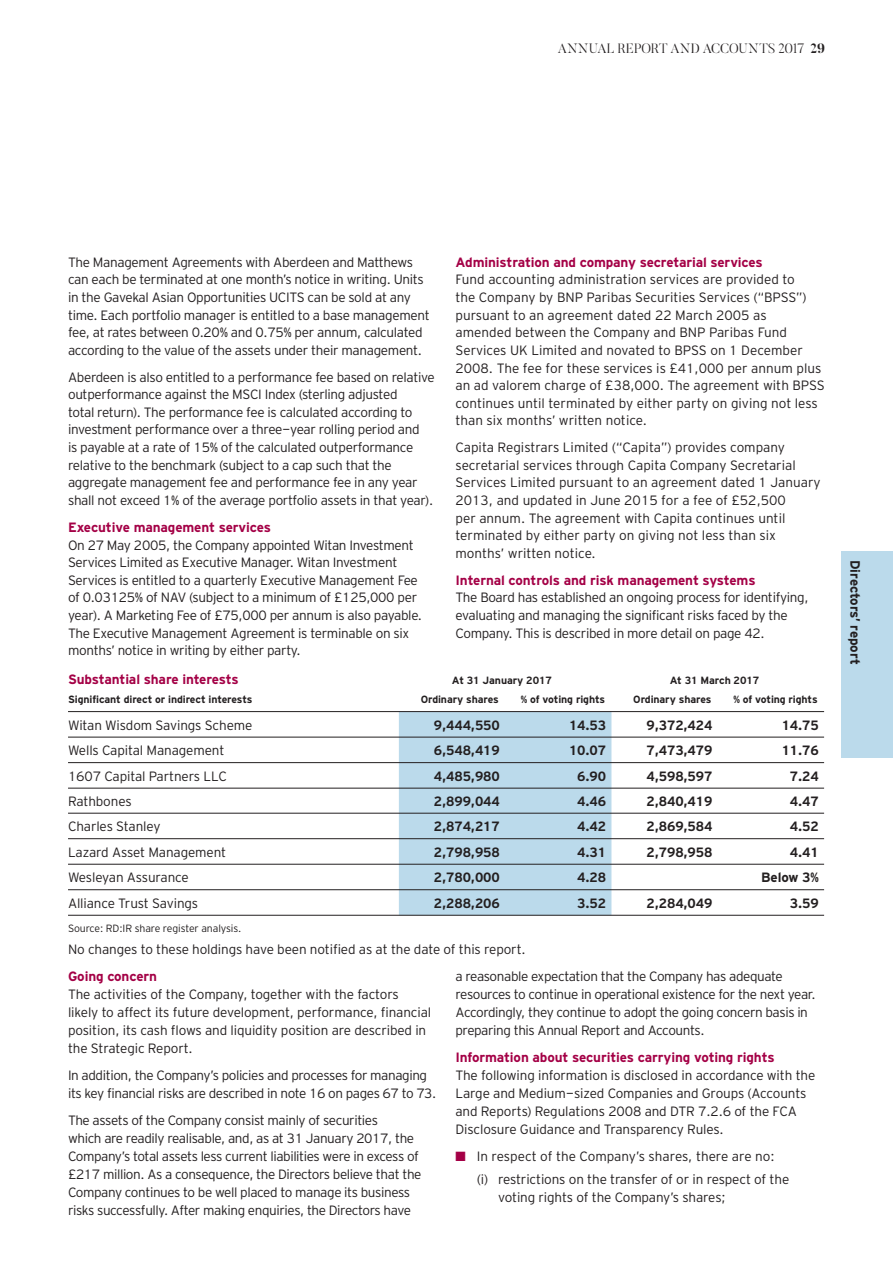
<style>
.page{position:relative;width:893px;height:1263px;background:#fff}
.page>*{position:absolute;margin:0;border:0;box-sizing:border-box;transform-origin:0 0}
.t1{font:300 13.5px/17.7px "Interstate Tab";letter-spacing:-.025em;color:#231f20}
.t2{font:300 13.5px/17.7px "Interstate Tab";color:#231f20}
.t3{font:700 13.5px "Interstate Tab";letter-spacing:-.01em;color:#231f20}
.t4{font:700 13.5px "Interstate Tab";letter-spacing:-.01em;color:#a40046}
.t5{font:300 13.5px "Butler";letter-spacing:.005em;color:#231f20}
.t6{font:700 10.5px "Interstate Tab";letter-spacing:-.01em;color:#231f20}
.t7{font:300 10.5px "Interstate Tab";letter-spacing:-.01em;color:#231f20}
.s1{font-weight:700}
</style>
<div class="page">
<div style="left:842px;top:551px;width:51px;height:207px;background:#bbdaeb"></div>
<div style="left:399px;top:712px;width:212px;height:203px;background:#bbdaeb"></div>
<hr style="left:68px;top:737px;width:756px;height:1px;background:#231f20">
<hr style="left:68px;top:762px;width:756px;height:1px;background:#231f20">
<hr style="left:68px;top:788px;width:756px;height:1px;background:#231f20">
<hr style="left:68px;top:813px;width:756px;height:1px;background:#231f20">
<hr style="left:68px;top:838px;width:756px;height:1px;background:#231f20">
<hr style="left:68px;top:864px;width:756px;height:1px;background:#231f20">
<hr style="left:68px;top:711px;width:756px;height:1px;background:#231f20">
<hr style="left:68px;top:889px;width:756px;height:1px;background:#231f20">
<hr style="left:68px;top:915px;width:756px;height:1px;background:#231f20">
<p class="t5" style="left:558px;top:41px;width:269px">ANNUAL REPORT AND ACCOUNTS 2017 <span class="s1">29</span></p>
<p class="t1" style="left:68px;top:255px;width:363px">The Management Agreements with Aberdeen and Matthews can each be terminated at one month’s notice in writing. Units in the Gavekal Asian Opportunities UCITS can be sold at any time. Each portfolio manager is entitled to a base management fee, at rates between 0.20% and 0.75% per annum, calculated according to the value of the assets under their management.</p>
<p class="t1" style="left:68px;top:369px;width:368px">Aberdeen is also entitled to a performance fee based on relative outperformance against the MSCI Index (sterling adjusted<br>total return). The performance fee is calculated according to investment performance over a three -year rolling period and<br>is payable at a rate of 15% of the calculated outperformance relative to the benchmark (subject to a cap such that the aggregate management fee and performance fee in any year shall not exceed 1% of the average portfolio assets in that year).</p>
<p class="t4" style="left:68px;top:522px;width:204px">Executive management services</p>
<p class="t1" style="left:68px;top:537px;width:356px">On 27 May 2005, the Company appointed Witan Investment Services Limited as Executive Manager. Witan Investment Services is entitled to a quarterly Executive Management Fee of 0.03125% of NAV (subject to a minimum of £125,000 per year). A Marketing Fee of £75,000 per annum is also payable.<br>The Executive Management Agreement is terminable on six months’ notice in writing by either party.</p>
<p class="t4" style="left:455px;top:257px;width:309px">Administration and company secretarial services</p>
<p class="t2" style="left:455px;top:272px;width:371px">Fund accounting administration services are provided to<br>the Company by BNP Paribas Securities Services (“BPSS”) pursuant to an agreement dated 22 March 2005 as amended between the Company and BNP Paribas Fund Services UK Limited and novated to BPSS on 1 December 2008. The fee for these services is £41,000 per annum plus an ad valorem charge of £38,000. The agreement with BPSS continues until terminated by either party on giving not less than six months’ written notice.</p>
<p class="t2" style="left:455px;top:440px;width:367px">Capita Registrars Limited (“Capita”) provides company secretarial services through Capita Company Secretarial Services Limited pursuant to an agreement dated 1 January 2013, and updated in June 2015 for a fee of £52,500<br>per annum. The agreement with Capita continues until terminated by either party on giving not less than six months’ written notice.</p>
<p class="t4" style="left:455px;top:575px;width:302px">Internal controls and risk management systems</p>
<p class="t1" style="left:455px;top:590px;width:355px">The Board has established an ongoing process for identifying, evaluating and managing the significant risks faced by the<br>Company. This is described in more detail on page 42.</p>
<p class="t4" style="left:68px;top:675px;width:172px">Substantial share interests</p>
<p class="t6" style="left:452px;top:677px;width:102px">At 31 January 2017</p>
<p class="t6" style="left:670px;top:677px;width:91px">At 31 March 2017</p>
<p class="t6" style="left:68px;top:696px;width:186px">Significant direct or indirect interests</p>
<p class="t6" style="left:421px;top:696px;width:80px">Ordinary shares</p>
<p class="t6" style="left:521px;top:696px;width:86px">% of voting rights</p>
<p class="t6" style="left:633px;top:696px;width:80px">Ordinary shares</p>
<p class="t6" style="left:733px;top:696px;width:86px">% of voting rights</p>
<p class="t1" style="left:68px;top:718px;width:186px">Witan Wisdom Savings Scheme</p>
<p class="t3" style="left:434px;top:720px;width:67px">9,444,550</p>
<p class="t3" style="left:569px;top:720px;width:39px">14.53</p>
<p class="t3" style="left:647px;top:720px;width:67px">9,372,424</p>
<p class="t3" style="left:782px;top:720px;width:39px">14.75</p>
<p class="t1" style="left:68px;top:743px;width:158px">Wells Capital Management</p>
<p class="t3" style="left:434px;top:746px;width:67px">6,548,419</p>
<p class="t3" style="left:569px;top:746px;width:39px">10.07</p>
<p class="t3" style="left:647px;top:746px;width:67px">7,473,479</p>
<p class="t3" style="left:782px;top:746px;width:39px">11.76</p>
<p class="t1" style="left:68px;top:769px;width:160px">1607 Capital Partners LLC</p>
<p class="t3" style="left:434px;top:771px;width:67px">4,485,980</p>
<p class="t3" style="left:577px;top:771px;width:30px">6.90</p>
<p class="t3" style="left:647px;top:771px;width:67px">4,598,597</p>
<p class="t3" style="left:790px;top:771px;width:30px">7.24</p>
<p class="t1" style="left:68px;top:794px;width:65px">Rathbones</p>
<p class="t3" style="left:434px;top:796px;width:67px">2,899,044</p>
<p class="t3" style="left:577px;top:796px;width:30px">4.46</p>
<p class="t3" style="left:647px;top:796px;width:67px">2,840,419</p>
<p class="t3" style="left:790px;top:796px;width:30px">4.47</p>
<p class="t1" style="left:68px;top:819px;width:94px">Charles Stanley</p>
<p class="t3" style="left:434px;top:822px;width:67px">2,874,217</p>
<p class="t3" style="left:577px;top:822px;width:30px">4.42</p>
<p class="t3" style="left:647px;top:822px;width:67px">2,869,584</p>
<p class="t3" style="left:790px;top:822px;width:30px">4.52</p>
<p class="t1" style="left:68px;top:845px;width:160px">Lazard Asset Management</p>
<p class="t3" style="left:434px;top:847px;width:67px">2,798,958</p>
<p class="t3" style="left:577px;top:847px;width:30px">4.31</p>
<p class="t3" style="left:647px;top:847px;width:67px">2,798,958</p>
<p class="t3" style="left:790px;top:847px;width:30px">4.41</p>
<p class="t1" style="left:68px;top:870px;width:122px">Wesleyan Assurance</p>
<p class="t3" style="left:434px;top:873px;width:67px">2,780,000</p>
<p class="t3" style="left:577px;top:873px;width:30px">4.28</p>
<p class="t3" style="left:761px;top:873px;width:59px">Below 3%</p>
<p class="t1" style="left:68px;top:896px;width:132px">Alliance Trust Savings</p>
<p class="t3" style="left:434px;top:898px;width:67px">2,288,206</p>
<p class="t3" style="left:577px;top:898px;width:30px">3.52</p>
<p class="t3" style="left:647px;top:898px;width:67px">2,284,049</p>
<p class="t3" style="left:790px;top:898px;width:30px">3.59</p>
<p class="t7" style="left:68px;top:925px;width:175px">Source: RD:IR share register analysis.</p>
<p class="t1" style="left:68px;top:942px;width:459px">No changes to these holdings have been notified as at the date of this report.</p>
<p class="t4" style="left:68px;top:972px;width:90px">Going concern</p>
<p class="t1" style="left:68px;top:987px;width:365px">The activities of the Company, together with the factors likely to affect its future development, performance, financial position, its cash flows and liquidity position are described in the Strategic Report.</p>
<p class="t1" style="left:68px;top:1068px;width:370px">In addition, the Company’s policies and processes for managing its key financial risks are described in note 16 on pages 67 to 73.</p>
<p class="t1" style="left:68px;top:1113px;width:355px">The assets of the Company consist mainly of securities<br>which are readily realisable, and, as at 31 January 2017, the Company’s total assets less current liabilities were in excess of £217 million. As a consequence, the Directors believe that the Company continues to be well placed to manage its business risks successfully. After making enquiries, the Directors have</p>
<p class="t1" style="left:455px;top:969px;width:362px">a reasonable expectation that the Company has adequate resources to continue in operational existence for the next year.<br>Accordingly, they continue to adopt the going concern basis in preparing this Annual Report and Accounts.</p>
<p class="t4" style="left:455px;top:1053px;width:321px">Information about securities carrying voting rights</p>
<p class="t1" style="left:455px;top:1068px;width:361px">The following information is disclosed in accordance with the Large and Medium-sized Companies and Groups (Accounts and Reports) Regulations 2008 and DTR 7.2.6 of the FCA Disclosure Guidance and Transparency Rules.</p>
<p class="t1" style="left:477px;top:1147px;width:314px;line-height:22.2px">In respect of the Company’s shares, there are no: (i) restrictions on the transfer of or in respect of the</p>
<p class="t1" style="left:498px;top:1189px;width:229px">voting rights of the Company’s shares;</p>
<p class="t3" style="left:860px;top:560px;width:106px;rotate:90deg">Directors’ report</p>
</div>
